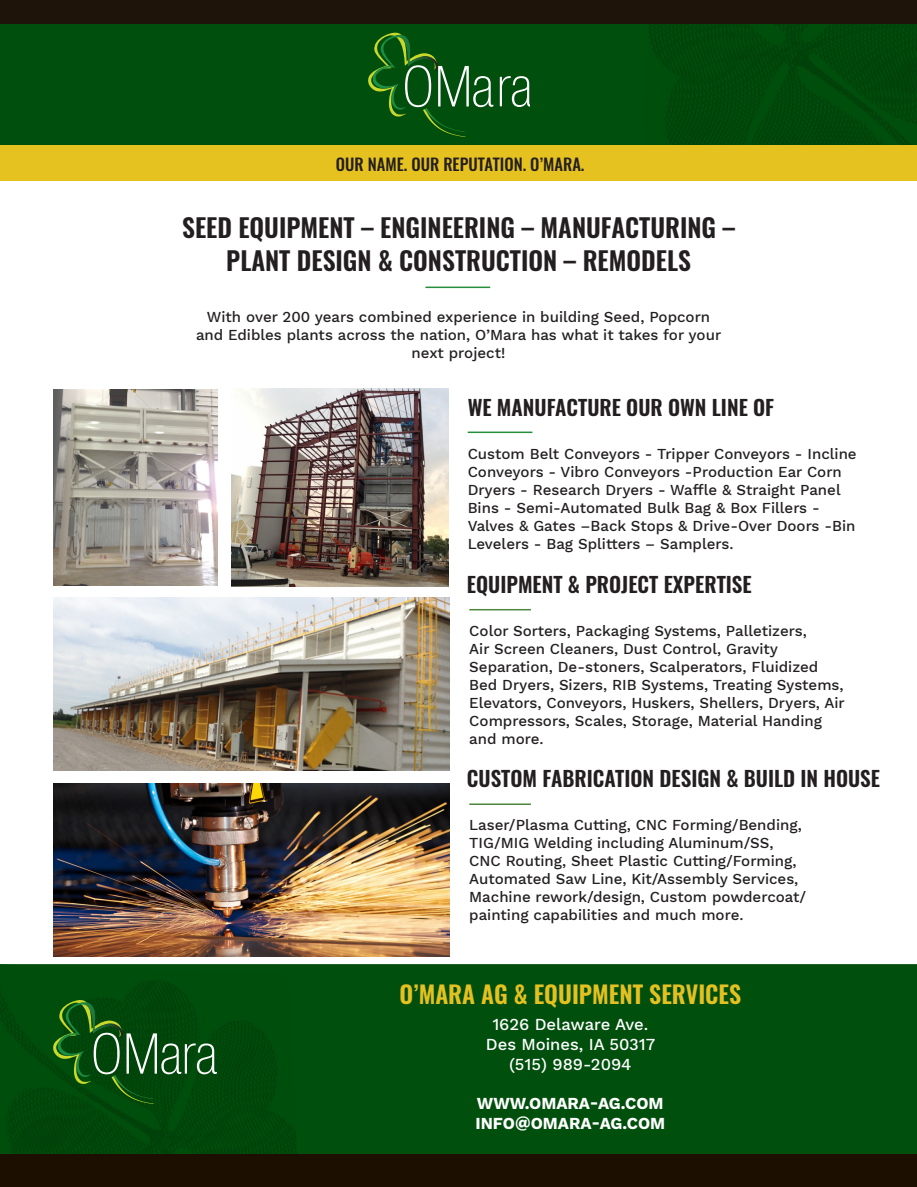
<style>
.page{position:relative;width:917px;height:1187px;background:#fff}
.page>*{position:absolute;margin:0;border:0;box-sizing:border-box;transform-origin:0 0}
.t1{font:600 25.5px/33px "Oswald";color:#231f20;text-align:center}
.t2{font:600 24px "Oswald";color:#e4c120}
.t3{font:600 21px "Oswald";color:#231f20}
.t4{font:500 16.5px/19.8px "Work Sans";color:#fff;text-align:center}
.t5{font:700 16.5px/19.8px "Work Sans";color:#fff}
.t6{font:500 16.5px "Oswald";color:#231f20}
.t7{font:500 15px/18px "Work Sans";color:#231f20}
</style>
<div class="page">
<div style="left:0;top:24px;width:642px;height:122px;background:#004f0d"></div>
<div style="left:642px;top:24px;width:274px;height:122px;background:#00470b"></div>
<div style="left:0;top:0;width:916px;height:24px;background:#1f140a"></div>
<div style="left:0;top:146px;width:916px;height:35px;background:#e6c221"></div>
<svg style="left:499px;top:76px;width:30px;height:31px"></svg>
<svg style="left:366px;top:32px;width:127px;height:105px"></svg>
<div style="left:298px;top:964px;width:618px;height:190px;background:#004f0d"></div>
<img style="left:0;top:964px;width:298px;height:190px">
<div style="left:0;top:1154px;width:916px;height:32px;background:#1c0f00"></div>
<svg style="left:53px;top:999px;width:164px;height:103px"></svg>
<img style="left:53px;top:390px;width:165px;height:195px">
<img style="left:231px;top:388px;width:217px;height:198px">
<hr style="left:425px;top:286px;width:65px;height:2px;background:#268f3b">
<hr style="left:467px;top:431px;width:65px;height:2px;background:#268f3b">
<img style="left:53px;top:597px;width:396px;height:173px">
<img style="left:53px;top:783px;width:396px;height:173px">
<hr style="left:469px;top:609px;width:61px;height:1px;background:#4e863c">
<hr style="left:469px;top:803px;width:61px;height:1px;background:#4e863c">
<p class="t6" style="left:336px;top:156px;width:250px">OUR NAME. OUR REPUTATION. O’MARA.</p>
<h1 class="t1" style="left:182px;top:212px;width:554px">SEED EQUIPMENT – ENGINEERING – MANUFACTURING –<br>PLANT DESIGN &amp; CONSTRUCTION – REMODELS</h1>
<p class="t7" style="left:196px;top:309px;width:526px;text-align:center">With over 200 years combined experience in building Seed, Popcorn and Edibles plants across the nation, O’Mara has what it takes for your next project!</p>
<h3 class="t3" style="left:467px;top:396px;width:308px">WE MANUFACTURE OUR OWN LINE OF</h3>
<p class="t7" style="left:467px;top:446px;width:390px">Custom Belt Conveyors - Tripper Conveyors - Incline Conveyors - Vibro Conveyors -Production Ear Corn Dryers - Research Dryers - Waffle &amp; Straight Panel Bins - Semi-Automated Bulk Bag &amp; Box Fillers - Valves &amp; Gates –Back Stops &amp; Drive-Over Doors -Bin Levelers - Bag Splitters – Samplers.</p>
<h3 class="t3" style="left:467px;top:573px;width:286px">EQUIPMENT &amp; PROJECT EXPERTISE</h3>
<p class="t7" style="left:469px;top:622px;width:377px">Color Sorters, Packaging Systems, Palletizers,<br>Air Screen Cleaners, Dust Control, Gravity Separation, De-stoners, Scalperators, Fluidized Bed Dryers, Sizers, RIB Systems, Treating Systems, Elevators, Conveyors, Huskers, Shellers, Dryers, Air Compressors, Scales, Storage, Material Handing and more.</p>
<h3 class="t3" style="left:467px;top:767px;width:414px">CUSTOM FABRICATION DESIGN &amp; BUILD IN HOUSE</h3>
<p class="t7" style="left:469px;top:816px;width:338px">Laser/Plasma Cutting, CNC Forming/Bending, TIG/MIG Welding including Aluminum/SS, CNC Routing, Sheet Plastic Cutting/Forming, Automated Saw Line, Kit/Assembly Services, Machine rework/design, Custom powdercoat/ painting capabilities and much more.</p>
<h2 class="t2" style="left:399px;top:981px;width:343px">O’MARA AG &amp; EQUIPMENT SERVICES</h2>
<p class="t4" style="left:485px;top:1015px;width:171px">1626 Delaware Ave.<br>Des Moines, IA 50317 (515) 989-2094</p>
<p class="t5" style="left:475px;top:1094px;width:191px">WWW.OMARA-AG.COM<br>INFO@OMARA-AG.COM</p>
</div>
